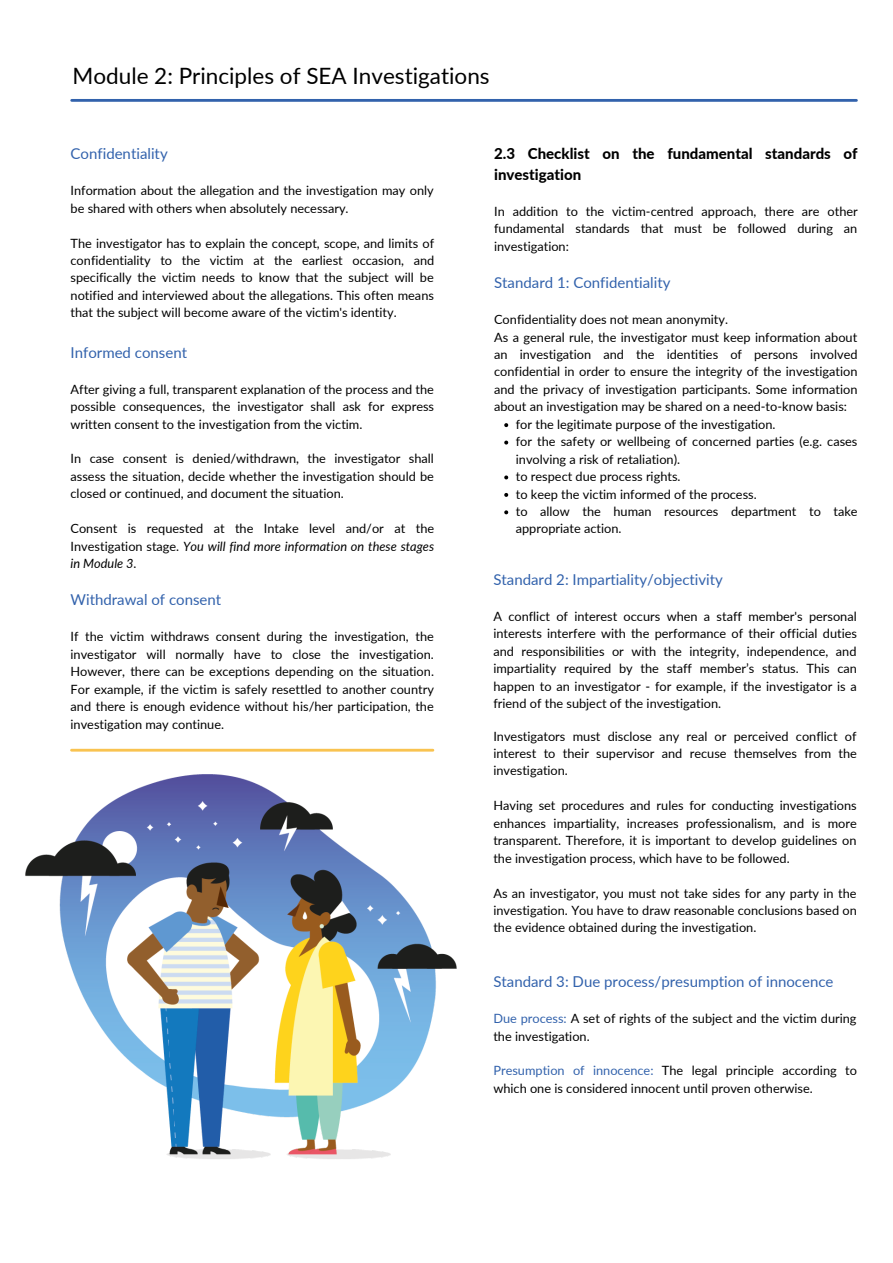
<style>
.page{position:relative;width:893px;height:1263px;background:#fff}
.page>*{position:absolute;margin:0;border:0;box-sizing:border-box;transform-origin:0 0}
.t1{font:22.5px "Lato";color:#000}
.t2{font:15px "Lato";color:#3262ac}
.t3{font:800 15px/20.9px "Lato";color:#000}
.t4{font:12.75px/17.5px "Lato";color:#000;text-align:justify}
.s1{font-style:italic}
.s2{color:#3262ac}
</style>
<div class="page">
<hr style="left:72px;top:99px;width:784px;height:3px;background:#3262ac">
<hr style="left:72px;top:749px;width:361px;height:3px;background:#f9c350">
<img style="left:25px;top:774px;width:432px;height:385px">
<svg style="left:504px;top:423px;width:4px;height:4px"></svg>
<svg style="left:504px;top:441px;width:4px;height:3px"></svg>
<svg style="left:504px;top:475px;width:4px;height:4px"></svg>
<svg style="left:504px;top:493px;width:4px;height:4px"></svg>
<svg style="left:504px;top:510px;width:4px;height:4px"></svg>
<h1 class="t1" style="left:72px;top:62px;width:419px">Module 2: Principles of SEA Investigations</h1>
<p class="t2" style="left:71px;top:144px;width:99px">Confidentiality</p>
<p class="t4" style="left:71px;top:182px;width:365px">Information about the allegation and the investigation may only be shared with others when absolutely necessary.</p>
<p class="t4" style="left:71px;top:234px;width:365px">The investigator has to explain the concept, scope, and limits of confidentiality to the victim at the earliest occasion, and specifically the victim needs to know that the subject will be notified and interviewed about the allegations. This often means that the subject will become aware of the victim's identity.</p>
<p class="t2" style="left:71px;top:343px;width:118px">Informed consent</p>
<p class="t4" style="left:71px;top:380px;width:365px">After giving a full, transparent explanation of the process and the possible consequences, the investigator shall ask for express written consent to the investigation from the victim.</p>
<p class="t4" style="left:71px;top:450px;width:365px">In case consent is denied/withdrawn, the investigator shall assess the situation, decide whether the investigation should be closed or continued, and document the situation.</p>
<p class="t4" style="left:71px;top:520px;width:365px">Consent is requested at the Intake level and/or at the Investigation stage. <span class="s1">You will find more information on these stages in Module 3.</span></p>
<p class="t2" style="left:71px;top:590px;width:152px">Withdrawal of consent</p>
<p class="t4" style="left:71px;top:628px;width:365px">If the victim withdraws consent during the investigation, the investigator will normally have to close the investigation.<br>However, there can be exceptions depending on the situation.<br>For example, if the victim is safely resettled to another country and there is enough evidence without his/her participation, the investigation may continue.</p>
<p class="t3" style="left:494px;top:143px;width:365px">2.3 Checklist on the fundamental standards of investigation</p>
<p class="t4" style="left:494px;top:202px;width:365px">In addition to the victim-centred approach, there are other fundamental standards that must be followed during an investigation:</p>
<p class="t2" style="left:494px;top:273px;width:178px">Standard 1: Confidentiality</p>
<p class="t4" style="left:494px;top:310px;width:365px;text-align:left">Confidentiality does not mean anonymity.<br>As a general rule, the investigator must keep information about an investigation and the identities of persons involved confidential in order to ensure the integrity of the investigation and the privacy of investigation participants. Some information about an investigation may be shared on a need-to-know basis:</p>
<p class="t4" style="left:516px;top:415px;width:343px;text-align:left">for the legitimate purpose of the investigation.<br>for the safety or wellbeing of concerned parties (e.g. cases involving a risk of retaliation).<br>to respect due process rights.<br>to keep the victim informed of the process.<br>to allow the human resources department to take appropriate action.</p>
<p class="t2" style="left:493px;top:570px;width:231px">Standard 2: Impartiality/objectivity</p>
<p class="t4" style="left:493px;top:607px;width:365px">A conflict of interest occurs when a staff member's personal interests interfere with the performance of their official duties and responsibilities or with the integrity, independence, and impartiality required by the staff member’s status. This can happen to an investigator - for example, if the investigator is a friend of the subject of the investigation.</p>
<p class="t4" style="left:493px;top:727px;width:365px">Investigators must disclose any real or perceived conflict of interest to their supervisor and recuse themselves from the investigation.</p>
<p class="t4" style="left:493px;top:797px;width:365px">Having set procedures and rules for conducting investigations enhances impartiality, increases professionalism, and is more transparent. Therefore, it is important to develop guidelines on the investigation process, which have to be followed.</p>
<p class="t4" style="left:493px;top:884px;width:365px">As an investigator, you must not take sides for any party in the investigation. You have to draw reasonable conclusions based on the evidence obtained during the investigation.</p>
<p class="t2" style="left:493px;top:972px;width:342px">Standard 3: Due process/presumption of innocence</p>
<p class="t4" style="left:493px;top:1009px;width:365px"><span class="s2">Due process:</span> A set of rights of the subject and the victim during the investigation.</p>
<p class="t4" style="left:493px;top:1062px;width:365px"><span class="s2">Presumption of innocence:</span> The legal principle according to which one is considered innocent until proven otherwise.</p>
</div>
